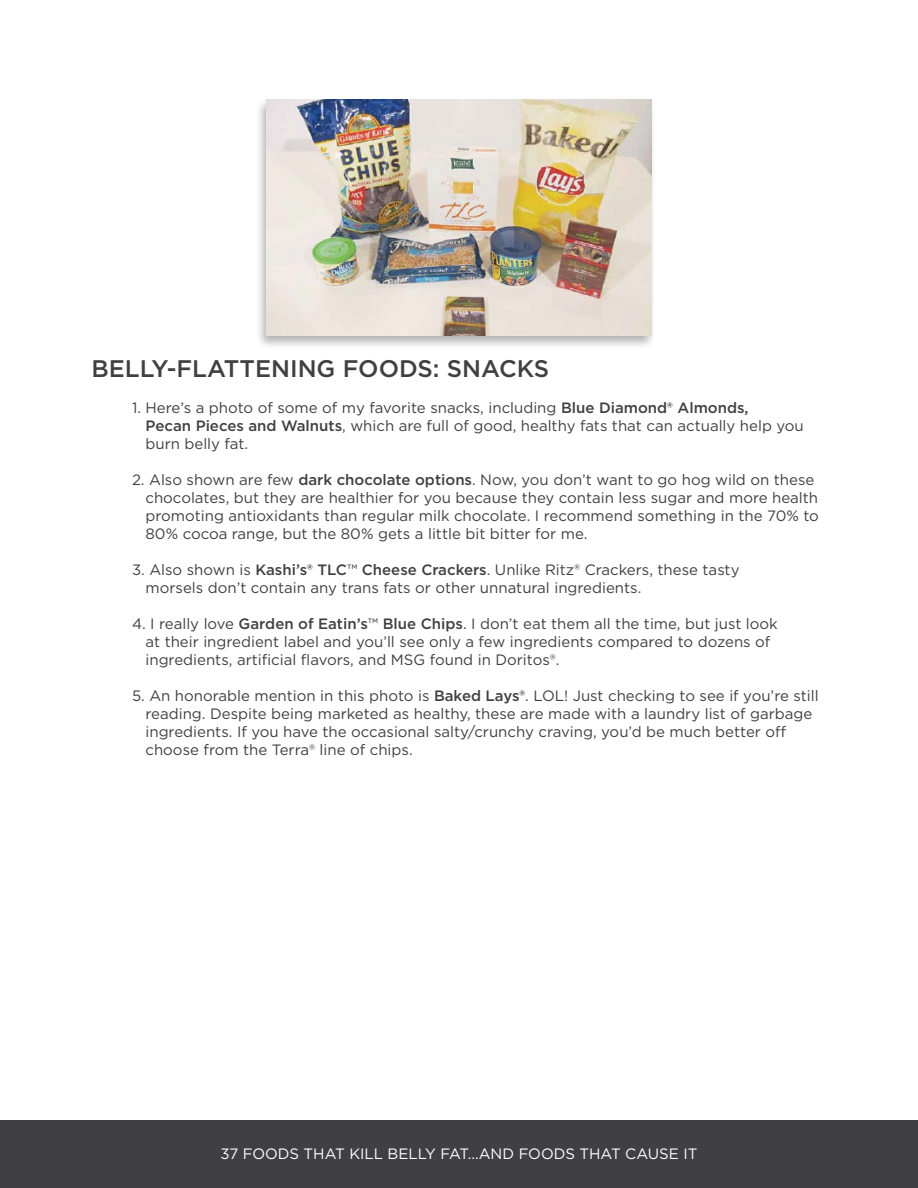
<style>
.page{position:relative;width:918px;height:1188px;background:#fff}
.page>*{position:absolute;margin:0;border:0;box-sizing:border-box;transform-origin:0 0}
.t1{font:500 24px "Gotham";color:#404042}
.t2{font:15px/18px "Gotham";color:#404042}
.t3{font:15px "Gotham";color:#fff}
.s1{font-weight:500}
</style>
<div class="page">
<div style="left:0;top:1120px;width:918px;height:68px;background:#404042"></div>
<div style="left:255px;top:98px;width:402px;height:252px;background:#000;opacity:.3"></div>
<img style="left:267px;top:100px;width:384px;height:236px">
<h1 class="t1" style="left:92px;top:353px;width:459px">BELLY-FLATTENING FOODS: SNACKS</h1>
<p class="t2" style="left:146px;top:398px;width:660px;text-indent:-14px">1. Here’s a photo of some of my favorite snacks, including <span class="s1">Blue Diamond® Almonds,<br>Pecan Pieces and Walnuts</span>, which are full of good, healthy fats that can actually help you burn belly fat.</p>
<p class="t2" style="left:146px;top:470px;width:675px;text-indent:-14px">2. Also shown are few <span class="s1">dark chocolate options</span>. Now, you don’t want to go hog wild on these chocolates, but they are healthier for you because they contain less sugar and more health promoting antioxidants than regular milk chocolate. I recommend something in the 70% to 80% cocoa range, but the 80% gets a little bit bitter for me.</p>
<p class="t2" style="left:146px;top:560px;width:596px;text-indent:-14px">3. Also shown is <span class="s1">Kashi’s® TLC</span>™ <span class="s1">Cheese Crackers</span>. Unlike Ritz® Crackers, these tasty morsels don’t contain any trans fats or other unnatural ingredients.</p>
<p class="t2" style="left:146px;top:614px;width:634px;text-indent:-14px">4. I really love <span class="s1">Garden of Eatin’s</span>™ <span class="s1">Blue Chips</span>. I don’t eat them all the time, but just look at their ingredient label and you’ll see only a few ingredients compared to dozens of ingredients, artificial flavors, and MSG found in Doritos®.</p>
<p class="t2" style="left:146px;top:686px;width:675px;text-indent:-14px">5. An honorable mention in this photo is <span class="s1">Baked Lays®</span>. LOL! Just checking to see if you’re still reading. Despite being marketed as healthy, these are made with a laundry list of garbage ingredients. If you have the occasional salty/crunchy craving, you’d be much better off choose from the Terra® line of chips.</p>
<p class="t3" style="left:221px;top:1144px;width:478px">37 FOODS THAT KILL BELLY FAT...AND FOODS THAT CAUSE IT</p>
</div>
